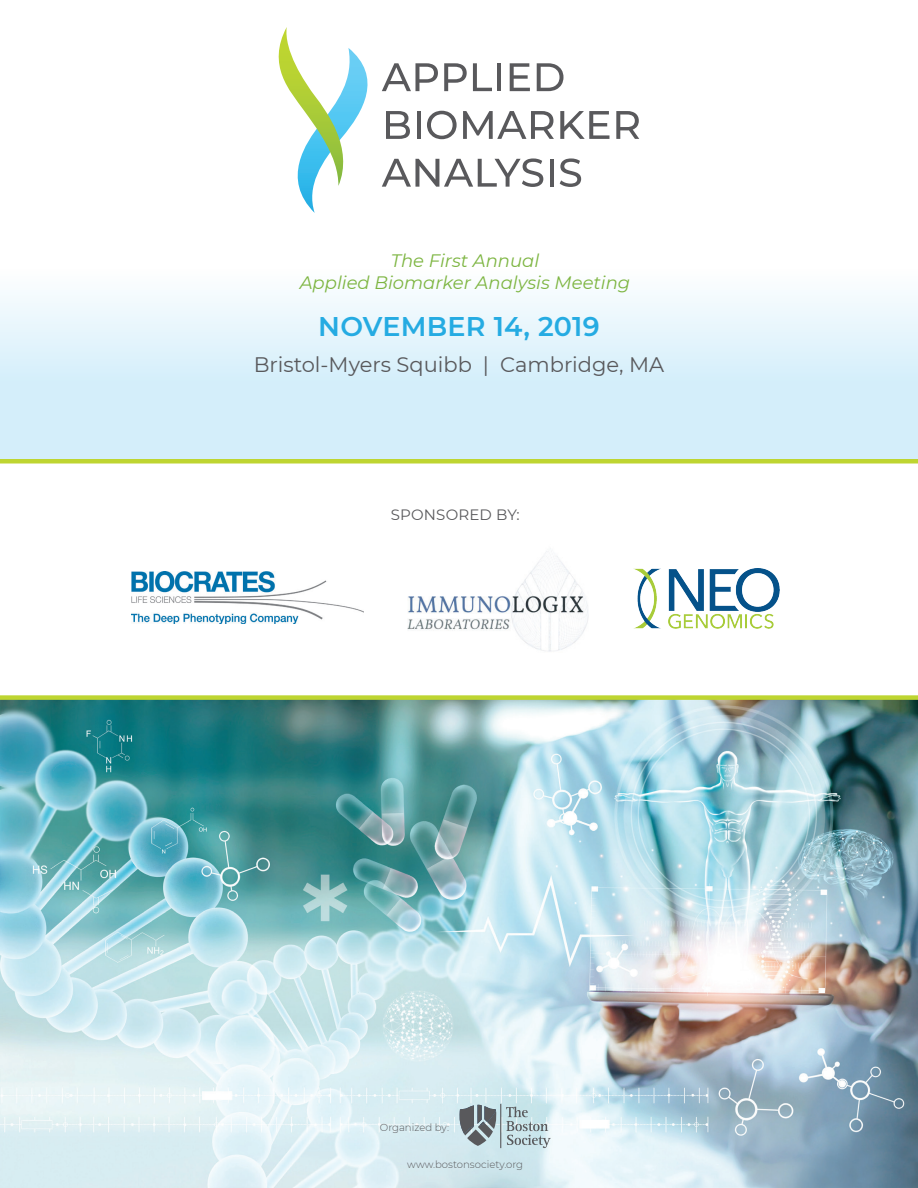
<style>
.page{position:relative;width:918px;height:1188px;background:#fff}
.page>*{position:absolute;margin:0;border:0;box-sizing:border-box;transform-origin:0 0}
.t1{font:600 27px "Montserrat";letter-spacing:.01em;color:#25abe2}
.t2{font:21px "Montserrat";color:#59595c}
.t3{font:italic 18px/21.6px "Montserrat";color:#7db541;text-align:center}
.t4{font:15px "Montserrat";letter-spacing:.01em;color:#59595c}
.t5{font:300 10.2px "Montserrat";color:#59595c}
</style>
<div class="page">
<div style="left:0;top:268px;width:918px;height:193px;background:linear-gradient(to bottom,#f7fcfe,#caeaf9)"></div>
<img style="left:0;top:700px;width:918px;height:488px">
<div style="left:0;top:695px;width:918px;height:5px;background:#bed531"></div>
<svg style="left:506px;top:1107px;width:45px;height:41px;background:#b6cbd0"></svg>
<hr style="left:500px;top:1104px;width:1px;height:44px;background:#59595c">
<svg style="left:457px;top:1105px;width:40px;height:41px;background:#8f9ba0"></svg>
<svg style="left:616px;top:111px;width:23px;height:28px"></svg>
<svg style="left:278px;top:27px;width:331px;height:186px"></svg>
<img style="left:408px;top:551px;width:181px;height:101px">
<img style="left:131px;top:572px;width:232px;height:51px">
<img style="left:633px;top:569px;width:146px;height:60px">
<div style="left:0;top:459px;width:918px;height:5px;background:#bed531"></div>
<p class="t3" style="left:300px;top:249px;width:332px">The First Annual<br>Applied Biomarker Analysis Meeting</p>
<h1 class="t1" style="left:318px;top:307px;width:283px">NOVEMBER 14, 2019</h1>
<p class="t2" style="left:254px;top:350px;width:412px">Bristol-Myers Squibb | Cambridge, MA</p>
<p class="t4" style="left:391px;top:505px;width:130px">SPONSORED BY:</p>
<p class="t5" style="left:380px;top:1120px;width:71px">Organized by:</p>
<p class="t5" style="left:407px;top:1157px;width:117px">www.bostonsociety.org</p>
</div>
